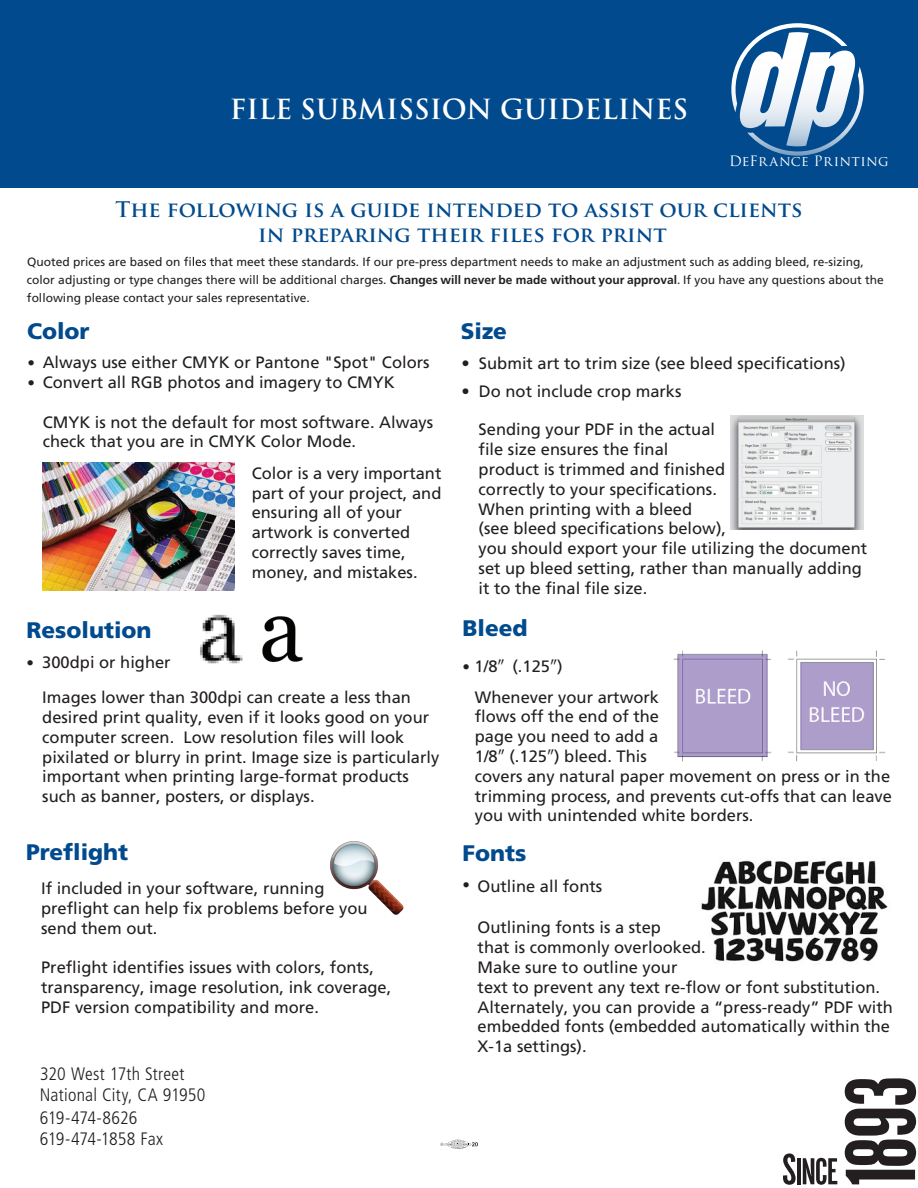
<style>
.page{position:relative;width:918px;height:1188px;background:#fff}
.page>*{position:absolute;margin:0;border:0;box-sizing:border-box;transform-origin:0 0}
.t1{font:700 27px "Trajan Pro";color:#fff}
.t2{font:900 22.5px "Frutiger";color:#004a8d}
.t3{font:700 21px/25.2px "Trajan Pro";color:#004a8d;text-align:center}
.t4{font:300 condensed 18px/21px "Frutiger";letter-spacing:.005em;color:#231f20}
.t5{font:300 condensed 18px/21px "Frutiger";letter-spacing:-.015em;color:#231f20}
.t6{font:16.5px/19.8px "Frutiger";color:#231f20}
.t7{font:13.95px "Trajan Pro";letter-spacing:.02em;color:#fff}
.t8{font:12px/18px "Frutiger";color:#231f20}
.s1{font-weight:700}
.s2{font-size:15px}
.s3{font-family:"Cambria Math"}
</style>
<div class="page">
<img style="left:200px;top:614px;width:103px;height:50px">
<img style="left:701px;top:858px;width:187px;height:104px">
<img style="left:330px;top:841px;width:74px;height:74px">
<img style="left:730px;top:415px;width:133px;height:115px">
<img style="left:673px;top:650px;width:213px;height:112px">
<img style="left:43px;top:462px;width:192px;height:128px">
<svg style="left:440px;top:1140px;width:38px;height:9px"></svg>
<svg style="left:845px;top:1078px;width:71px;height:106px"></svg>
<svg style="left:783px;top:1153px;width:13px;height:32px"></svg>
<hr style="left:797px;top:1158px;width:4px;height:26px;background:#231f20">
<svg style="left:803px;top:1158px;width:34px;height:27px"></svg>
<div style="left:0;top:0;width:918px;height:187px;background:#004a8d"></div>
<svg style="left:731px;top:23px;width:133px;height:133px"></svg>
<svg style="left:184px;top:257px;width:22px;height:9px"></svg>
<h1 class="t1" style="left:230px;top:93px;width:460px">FILE SUBMISSION GUIDELINES</h1>
<p class="t7" style="left:729px;top:152px;width:161px">DeFrance Printing</p>
<p class="t3" style="left:115px;top:197px;width:689px">The following is a guide intended to assist our clients in preparing their files for print</p>
<p class="t8" style="left:27px;top:253px;width:155px">Quoted prices are based on</p>
<p class="t8" style="left:27px;top:253px;width:858px;text-indent:183px">that meet these standards. If our pre-press department needs to make an adjustment such as adding bleed, re-sizing, color adjusting or type changes there will be additional charges. <span class="s1">Changes will never be made without your approval</span>. If you have any questions about the following please contact your sales representative.</p>
<h2 class="t2" style="left:27px;top:317px;width:64px">Color</h2>
<p class="t6" style="left:28px;top:352px;width:404px"><span class="s2">•</span> Always use either CMYK or Pantone "Spot" Colors</p>
<p class="t6" style="left:28px;top:372px;width:369px"><span class="s2">•</span> Convert all RGB photos and imagery to CMYK</p>
<p class="t6" style="left:43px;top:412px;width:392px">CMYK is not the default for most software. Always check that you are in CMYK Color Mode.</p>
<p class="t6" style="left:252px;top:463px;width:191px">Color is a very important part of your project, and ensuring all of your artwork is converted correctly saves time, money, and mistakes.</p>
<h2 class="t2" style="left:26px;top:616px;width:127px">Resolution</h2>
<p class="t6" style="left:42px;top:644px;width:370px;line-height:35.5px;text-indent:-16px"><span class="s2">•</span> 300dpi or higher<br>Images lower than 300dpi can create a less than</p>
<p class="t6" style="left:42px;top:707px;width:399px">desired print quality, even if it looks good on your computer screen. Low resolution files will look pixilated or blurry in print. Image size is particularly important when printing large-format products such as banner, posters, or displays.</p>
<h2 class="t2" style="left:26px;top:839px;width:104px">Preflight</h2>
<p class="t6" style="left:41px;top:878px;width:328px">If included in your software, running preflight can help fix problems before you send them out.</p>
<p class="t6" style="left:41px;top:958px;width:352px">Preflight identifies issues with colors, fonts, transparency, image resolution, ink coverage,<br>PDF version compatibility and more.</p>
<p class="t4" style="left:40px;top:1064px;width:167px">320 West 17th Street<br>National City, CA 91950</p>
<p class="t5" style="left:40px;top:1108px;width:125px">619-474-8626<br>619-474-1858 Fax</p>
<h2 class="t2" style="left:461px;top:317px;width:48px">Size</h2>
<p class="t6" style="left:462px;top:354px;width:386px">• Submit art to trim size (see bleed specifications)</p>
<p class="t6" style="left:462px;top:381px;width:222px">• Do not include crop marks</p>
<p class="t6" style="left:479px;top:420px;width:390px">Sending your PDF in the actual<br>file size ensures the final<br>product is trimmed and finished<br>correctly to your specifications.<br>When printing with a bleed<br>(see bleed specifications below),<br>you should export your file utilizing the document set up bleed setting, rather than manually adding it to the final file size.</p>
<h2 class="t2" style="left:462px;top:615px;width:67px">Bleed</h2>
<p class="t6" style="left:475px;top:652px;width:186px;line-height:30.2px;text-indent:-12px"><span class="s2">•</span> 1/8<span class="s3">″</span> (.125<span class="s3">″</span>)<br>Whenever your artwork</p>
<p class="t6" style="left:475px;top:707px;width:419px">flows off the end of the<br>page you need to add a<br>1/8<span class="s3">″</span> (.125<span class="s3">″</span>) bleed. This<br>covers any natural paper movement on press or in the trimming process, and prevents cut-offs that can leave you with unintended white borders.</p>
<h2 class="t2" style="left:463px;top:840px;width:65px">Fonts</h2>
<p class="t6" style="left:462px;top:876px;width:141px"><span class="s2">•</span> Outline all fonts</p>
<p class="t6" style="left:478px;top:918px;width:417px">Outlining fonts is a step<br>that is commonly overlooked.<br>Make sure to outline your<br>text to prevent any text re-flow or font substitution.<br>Alternately, you can provide a “press-ready” PDF with embedded fonts (embedded automatically within the X-1a settings).</p>
</div>
